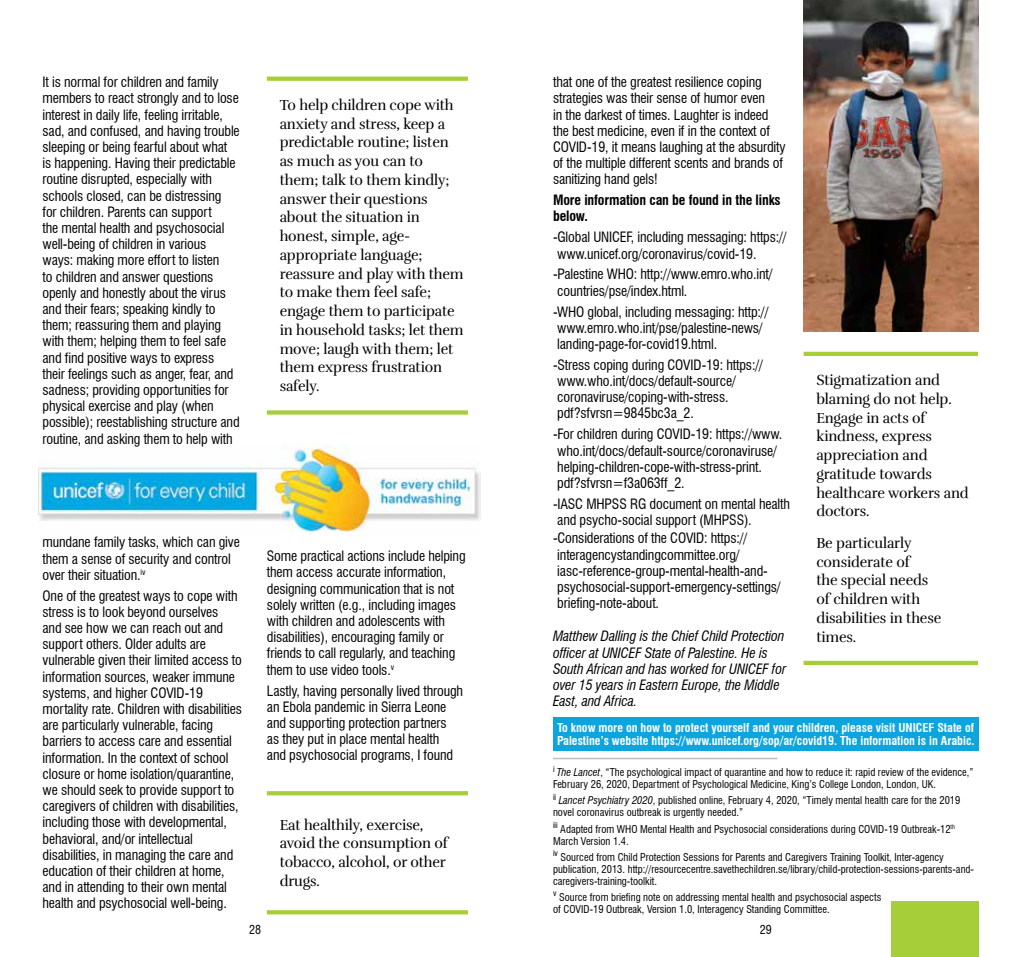
<style>
.page{position:relative;width:1021px;height:957px;background:#fff}
.page>*{position:absolute;margin:0;border:0;box-sizing:border-box;transform-origin:0 0}
.t1{font:15px/18.8px "Rufina";letter-spacing:-.01em;color:#000;scale:.96 1}
.t2{font:condensed 13.95px/16.2px "Swiss 721 BT";letter-spacing:-.01em;color:#000}
.t3{font:italic condensed 13.95px/16.2px "Swiss 721 BT";letter-spacing:-.01em;color:#000}
.t4{font:700 condensed 13.95px/16.2px "Swiss 721 BT";letter-spacing:-.01em;color:#000}
.t5{font:700 condensed 12px/13.5px "Swiss 721 BT";color:#fff}
.t6{font:condensed 12px "Swiss 721 BT";color:#000}
.t7{font:condensed 10.5px/12px "Swiss 721 BT";color:#000}
.s1{font-style:italic}
</style>
<div class="page">
<div style="left:553px;top:717px;width:425px;height:33px;background:#0ea5df"></div>
<img style="left:38px;top:445px;width:442px;height:87px">
<svg style="left:267px;top:77px;width:201px;height:4px"></svg>
<svg style="left:267px;top:410px;width:201px;height:4px"></svg>
<svg style="left:267px;top:791px;width:201px;height:4px"></svg>
<svg style="left:267px;top:910px;width:201px;height:4px"></svg>
<hr style="left:803px;top:352px;width:175px;height:4px;background:#a6ce39">
<hr style="left:803px;top:661px;width:175px;height:4px;background:#a6ce39">
<div style="left:890px;top:901px;width:88px;height:56px;background:#a6ce39"></div>
<img style="left:803px;top:0;width:175px;height:332px">
<hr style="left:553px;top:758px;width:224px;height:1px;background:#bcbec0">
<p class="t2" style="left:43px;top:74px;width:199px">It is normal for children and family members to react strongly and to lose interest in daily life, feeling irritable, sad, and confused, and having trouble sleeping or being fearful about what<br>is happening. Having their predictable routine disrupted, especially with schools closed, can be distressing<br>for children. Parents can support<br>the mental health and psychosocial well-being of children in various ways: making more effort to listen<br>to children and answer questions openly and honestly about the virus and their fears; speaking kindly to them; reassuring them and playing with them; helping them to feel safe and find positive ways to express their feelings such as anger, fear, and sadness; providing opportunities for physical exercise and play (when possible); reestablishing structure and routine, and asking them to help with</p>
<p class="t2" style="left:43px;top:534px;width:199px">mundane family tasks, which can give them a sense of security and control over their situation.<sup>iv</sup></p>
<p class="t2" style="left:43px;top:587px;width:201px">One of the greatest ways to cope with stress is to look beyond ourselves<br>and see how we can reach out and support others. Older adults are vulnerable given their limited access to information sources, weaker immune systems, and higher COVID-19 mortality rate. Children with disabilities are particularly vulnerable, facing barriers to access care and essential information. In the context of school closure or home isolation/quarantine, we should seek to provide support to caregivers of children with disabilities, including those with developmental, behavioral, and/or intellectual disabilities, in managing the care and education of their children at home, and in attending to their own mental health and psychosocial well-being.</p>
<p class="t1" style="left:280px;top:96px;width:193px">To help children cope with anxiety and stress, keep a predictable routine; listen as much as you can to them; talk to them kindly; answer their questions about the situation in honest, simple, age&shy;appropriate language; reassure and play with them to make them feel safe; engage them to participate in household tasks; let them move; laugh with them; let them express frustration safely.</p>
<p class="t2" style="left:267px;top:548px;width:200px">Some practical actions include helping them access accurate information, designing communication that is not solely written (e.g., including images with children and adolescents with disabilities), encouraging family or friends to call regularly, and teaching them to use video tools.<sup>v</sup></p>
<p class="t2" style="left:267px;top:682px;width:198px">Lastly, having personally lived through an Ebola pandemic in Sierra Leone and supporting protection partners<br>as they put in place mental health<br>and psychosocial programs, I found</p>
<p class="t1" style="left:280px;top:815px;width:177px">Eat healthily, exercise, avoid the consumption of tobacco, alcohol, or other drugs.</p>
<p class="t2" style="left:553px;top:74px;width:234px">that one of the greatest resilience coping strategies was their sense of humor even<br>in the darkest of times. Laughter is indeed the best medicine, even if in the context of COVID-19, it means laughing at the absurdity of the multiple different scents and brands of sanitizing hand gels!</p>
<p class="t4" style="left:553px;top:192px;width:229px">More information can be found in the links below.</p>
<p class="t2" style="left:557px;top:229px;width:231px;text-indent:-4px">-Global UNICEF, including messaging: https:// www.unicef.org/coronavirus/covid-19.</p>
<p class="t2" style="left:557px;top:266px;width:217px;text-indent:-4px">-Palestine WHO: http://www.emro.who.int/ countries/pse/index.html.</p>
<p class="t2" style="left:557px;top:303px;width:213px;text-indent:-4px">-WHO global, including messaging: http:// www.emro.who.int/pse/palestine-news/ landing-page-for-covid19.html.</p>
<p class="t2" style="left:557px;top:357px;width:207px;text-indent:-4px">-Stress coping during COVID-19: https:// www.who.int/docs/default-source/ coronaviruse/coping-with-stress. pdf?sfvrsn=9845bc3a_2.</p>
<p class="t2" style="left:557px;top:426px;width:226px;text-indent:-4px">-For children during COVID-19: https://www. who.int/docs/default-source/coronaviruse/ helping-children-cope-with-stress-print. pdf?sfvrsn=f3a063ff_2.</p>
<p class="t2" style="left:557px;top:495px;width:234px;text-indent:-4px">-IASC MHPSS RG document on mental health and psycho-social support (MHPSS).</p>
<p class="t2" style="left:557px;top:530px;width:225px;text-indent:-4px">-Considerations of the COVID: https:// interagencystandingcommittee.org/ iasc-reference-group-mental-health-and&shy;psychosocial-support-emergency-settings/ briefing-note-about.</p>
<p class="t3" style="left:553px;top:628px;width:235px">Matthew Dalling is the Chief Child Protection officer at UNICEF State of Palestine. He is South African and has worked for UNICEF for over 15 years in Eastern Europe, the Middle East, and Africa.</p>
<p class="t1" style="left:816px;top:371px;width:160px">Stigmatization and blaming do not help.<br>Engage in acts of kindness, express appreciation and gratitude towards healthcare workers and doctors.</p>
<p class="t1" style="left:816px;top:533px;width:132px">Be particularly considerate of<br>the special needs of children with disabilities in these times.</p>
<p class="t5" style="left:557px;top:721px;width:419px">To know more on how to protect yourself and your children, please visit UNICEF State of<br>Palestine’s website https://www.unicef.org/sop/ar/covid19. The information is in Arabic.</p>
<p class="t7" style="left:553px;top:766px;width:422px"><sup>i</sup> <span class="s1">The Lancet</span>, “The psychological impact of quarantine and how to reduce it: rapid review of the evidence,”<br>February 26, 2020, Department of Psychological Medicine, King’s College London, London, UK.</p>
<p class="t7" style="left:553px;top:794px;width:409px"><sup>ii</sup> <span class="s1">Lancet Psychiatry 2020</span>, published online, February 4, 2020, “Timely mental health care for the 2019 novel coronavirus outbreak is urgently needed.”</p>
<p class="t7" style="left:553px;top:823px;width:403px"><sup>iii</sup> Adapted from WHO Mental Health and Psychosocial considerations during COVID-19 Outbreak-12<sup>th<br></sup>March Version 1.4.</p>
<p class="t7" style="left:553px;top:851px;width:422px"><sup>iv</sup> Sourced from Child Protection Sessions for Parents and Caregivers Training Toolkit, Inter-agency publication, 2013. http://resourcecentre.savethechildren.se/library/child-protection-sessions-parents-and&shy;caregivers-training-toolkit.</p>
<p class="t7" style="left:553px;top:891px;width:330px"><sup>v</sup> Source from briefing note on addressing mental health and psychosocial aspects of COVID-19 Outbreak, Version 1.0, Interagency Standing Committee.</p>
<p class="t6" style="left:249px;top:922px;width:13px">28</p>
<p class="t6" style="left:759px;top:922px;width:13px">29</p>
</div>
